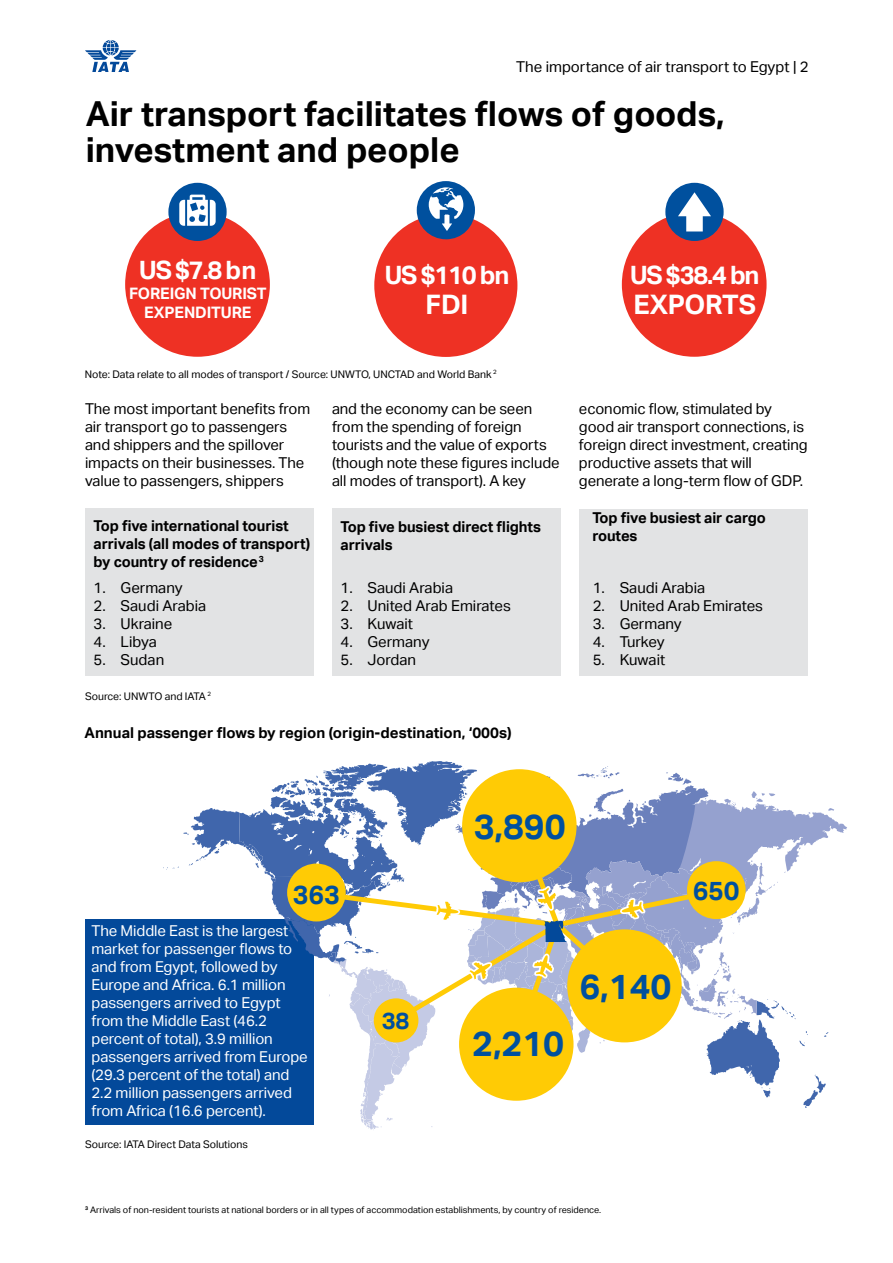
<style>
.page{position:relative;width:893px;height:1263px;background:#fff}
.page>*{position:absolute;margin:0;border:0;box-sizing:border-box;transform-origin:0 0}
.t1{font:700 34.95px "Aktiv Grotesk";letter-spacing:-.005em;color:#00509e}
.t2{font:700 34.5px/36px "Aktiv Grotesk";color:#000}
.t3{font:700 26.85px "Aktiv Grotesk";letter-spacing:-.01em;color:#fff}
.t4{font:700 26.25px "Aktiv Grotesk";letter-spacing:-.005em;color:#00509e}
.t5{font:700 25.35px "Aktiv Grotesk";letter-spacing:-.05em;color:#fff}
.t6{font:700 23.4px "Aktiv Grotesk";color:#00509e}
.t7{font:700 15.75px/18.9px "Aktiv Grotesk";letter-spacing:-.01em;color:#fff;text-align:center}
.t8{font:15px/18px "Aktiv Grotesk";letter-spacing:-.005em;color:#000}
.t9{font:15px/18px "Aktiv Grotesk";letter-spacing:-.005em;color:#fff}
.t10{font:700 15px/18px "Aktiv Grotesk";letter-spacing:-.005em;color:#000}
.t11{font:10.5px "Aktiv Grotesk";color:#000}
.t12{font:9px "Aktiv Grotesk";color:#000}
</style>
<div class="page">
<svg style="left:85px;top:40px;width:51px;height:32px"></svg>
<div style="left:374px;top:214px;width:143px;height:143px;background:#ee3124;border-radius:50%"></div>
<div style="left:417px;top:181px;width:58px;height:58px;background:#00509e;border-radius:50%"></div>
<svg style="left:428px;top:187px;width:38px;height:53px"></svg>
<div style="left:622px;top:212px;width:145px;height:145px;background:#ee3124;border-radius:50%"></div>
<div style="left:665px;top:183px;width:59px;height:58px;background:#00509e;border-radius:50%"></div>
<svg style="left:678px;top:192px;width:33px;height:39px"></svg>
<div style="left:125px;top:212px;width:145px;height:145px;background:#ee3124;border-radius:50%"></div>
<div style="left:168px;top:183px;width:59px;height:58px;background:#00509e;border-radius:50%"></div>
<svg style="left:179px;top:195px;width:37px;height:31px"></svg>
<div style="left:85px;top:919px;width:229px;height:206px;background:#03499a"></div>
<div style="left:332px;top:509px;width:229px;height:167px;background:#e2e3e4"></div>
<div style="left:85px;top:509px;width:229px;height:167px;background:#e2e3e4"></div>
<div style="left:579px;top:509px;width:229px;height:167px;background:#e2e3e4"></div>
<svg style="left:163px;top:761px;width:684px;height:369px"></svg>
<p class="t8" style="left:516px;top:58px;width:294px">The importance of air transport to Egypt | 2</p>
<h2 class="t2" style="left:86px;top:96px;width:640px">Air transport facilitates flows of goods, investment and people</h2>
<h3 class="t5" style="left:139px;top:255px;width:119px">US $7.8 bn</h3>
<p class="t7" style="left:129px;top:284px;width:139px">FOREIGN TOURIST<br>EXPENDITURE</p>
<h3 class="t5" style="left:385px;top:260px;width:126px">US $110 bn</h3>
<h3 class="t3" style="left:426px;top:289px;width:44px">FDI</h3>
<h3 class="t5" style="left:630px;top:260px;width:131px">US $38.4 bn</h3>
<h3 class="t3" style="left:633px;top:289px;width:124px">EXPORTS</h3>
<p class="t11" style="left:85px;top:368px;width:413px">Note: Data relate to all modes of transport / Source: UNWTO, UNCTAD and World Bank <sup>2</sup></p>
<p class="t8" style="left:85px;top:400px;width:227px">The most important benefits from air transport go to passengers and shippers and the spillover impacts on their businesses. The value to passengers, shippers</p>
<p class="t8" style="left:332px;top:400px;width:229px">and the economy can be seen from the spending of foreign tourists and the value of exports (though note these figures include all modes of transport). A key</p>
<p class="t8" style="left:579px;top:400px;width:230px">economic flow, stimulated by good air transport connections, is foreign direct investment, creating productive assets that will generate a long-term flow of GDP.</p>
<p class="t10" style="left:94px;top:517px;width:218px">Top five international tourist arrivals (all modes of transport) by country of residence<sup>3</sup></p>
<p class="t10" style="left:592px;top:508px;width:175px">Top five busiest air cargo routes</p>
<p class="t10" style="left:340px;top:518px;width:202px">Top five busiest direct flights arrivals</p>
<p class="t8" style="left:94px;top:578px;width:91px">1. Germany</p>
<p class="t8" style="left:94px;top:596px;width:114px">2. Saudi Arabia</p>
<p class="t8" style="left:94px;top:614px;width:80px">3. Ukraine</p>
<p class="t8" style="left:94px;top:632px;width:65px">4. Libya</p>
<p class="t8" style="left:94px;top:650px;width:72px">5. Sudan</p>
<p class="t11" style="left:85px;top:690px;width:128px">Source: UNWTO and IATA <sup>2</sup></p>
<p class="t8" style="left:340px;top:578px;width:114px">1. Saudi Arabia</p>
<p class="t8" style="left:340px;top:596px;width:172px">2. United Arab Emirates</p>
<p class="t8" style="left:340px;top:614px;width:74px">3. Kuwait</p>
<p class="t8" style="left:340px;top:632px;width:91px">4. Germany</p>
<p class="t8" style="left:340px;top:650px;width:77px">5. Jordan</p>
<p class="t10" style="left:85px;top:724px;width:428px">Annual passenger flows by region (origin-destination, ‘000s)</p>
<p class="t8" style="left:593px;top:578px;width:114px">1. Saudi Arabia</p>
<p class="t8" style="left:593px;top:596px;width:172px">2. United Arab Emirates</p>
<p class="t8" style="left:593px;top:614px;width:91px">3. Germany</p>
<p class="t8" style="left:593px;top:632px;width:73px">4. Turkey</p>
<p class="t8" style="left:593px;top:650px;width:74px">5. Kuwait</p>
<h1 class="t1" style="left:474px;top:806px;width:93px">3,890</h1>
<h3 class="t4" style="left:293px;top:879px;width:48px">363</h3>
<h3 class="t4" style="left:693px;top:876px;width:48px">650</h3>
<p class="t9" style="left:91px;top:922px;width:218px">The Middle East is the largest market for passenger flows to and from Egypt, followed by<br>Europe and Africa. 6.1 million passengers arrived to Egypt from the Middle East (46.2 percent of total), 3.9 million passengers arrived from Europe (29.3 percent of the total) and<br>2.2 million passengers arrived from Africa (16.6 percent).</p>
<p class="t11" style="left:85px;top:1138px;width:165px">Source: IATA Direct Data Solutions</p>
<h3 class="t6" style="left:382px;top:1007px;width:29px">38</h3>
<h1 class="t1" style="left:472px;top:1024px;width:93px">2,210</h1>
<h1 class="t1" style="left:579px;top:967px;width:93px">6,140</h1>
<p class="t12" style="left:85px;top:1204px;width:517px"><sup>3</sup> Arrivals of non-resident tourists at national borders or in all types of accommodation establishments, by country of residence.</p>
</div>
